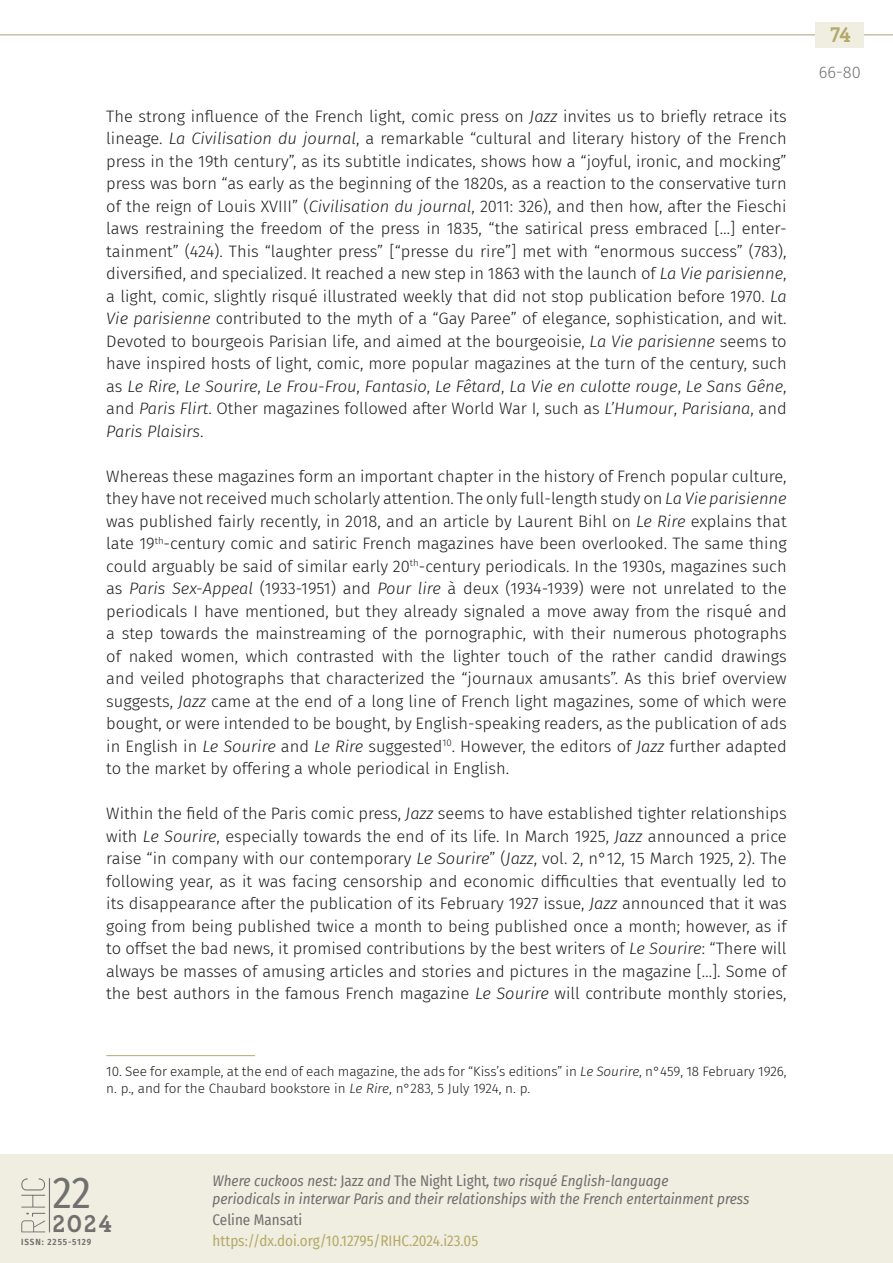
<style>
.page{position:relative;width:893px;height:1263px;background:#fff}
.page>*{position:absolute;margin:0;border:0;box-sizing:border-box;transform-origin:0 0}
.t1{font:43.2px "Fira Sans Condensed";color:#70706f}
.t2{font:600 24px "Gambero";color:#70706f}
.t3{font:600 21px "Gambero";color:#b5aa69}
.t4{font:300 16.5px/22.5px "Fira Sans";color:#1d1d1b;text-align:justify}
.t5{font:300 16.5px "Fira Sans";color:#70706f}
.t6{font:italic 15px/18px "Fira Sans Condensed";color:#70706f}
.t7{font:15px "Fira Sans Condensed";color:#b5aa69}
.t8{font:15px "Fira Sans Condensed";color:#70706f}
.t9{font:300 13.5px/16.5px "Fira Sans";color:#1d1d1b}
.t10{font:600 9px "Fira Sans Condensed";letter-spacing:.1em;color:#70706f}
.s1{font-style:italic}
.s2{font-style:normal}
</style>
<div class="page">
<hr style="left:0;top:34px;width:893px;height:1px;background:#b8a983">
<div style="left:816px;top:22px;width:48px;height:26px;background:#f0eee1"></div>
<div style="left:0;top:1154px;width:893px;height:109px;background:#f0eee1"></div>
<hr style="left:49px;top:1178px;width:1px;height:54px;background:#70706f">
<svg style="left:21px;top:1178px;width:24px;height:29px"></svg>
<svg style="left:21px;top:1213px;width:24px;height:19px"></svg>
<hr style="left:106px;top:1055px;width:149px;height:1px;background:#b5aa69">
<p class="t4" style="left:106px;top:105px;width:682px">The strong influence of the French light, comic press on <span class="s1">Jazz</span> invites us to briefly retrace its lineage. <span class="s1">La Civilisation du journal</span>, a remarkable “cultural and literary history of the French press in the 19th century”, as its subtitle indicates, shows how a “joyful, ironic, and mocking” press was born “as early as the beginning of the 1820s, as a reaction to the conservative turn of the reign of Louis XVIII” (<span class="s1">Civilisation du journal</span>, 2011: 326), and then how, after the Fieschi laws restraining the freedom of the press in 1835, “the satirical press embraced […] enter&shy;tainment” (424). This “laughter press” [“presse du rire”] met with “enormous success” (783), diversified, and specialized. It reached a new step in 1863 with the launch of <span class="s1">La Vie parisienne</span>, a light, comic, slightly risqué illustrated weekly that did not stop publication before 1970. <span class="s1">La Vie parisienne</span> contributed to the myth of a “Gay Paree” of elegance, sophistication, and wit.<br>Devoted to bourgeois Parisian life, and aimed at the bourgeoisie, <span class="s1">La Vie parisienne</span> seems to have inspired hosts of light, comic, more popular magazines at the turn of the century, such as <span class="s1">Le Rire</span>, <span class="s1">Le Sourire</span>, <span class="s1">Le Frou-Frou</span>, <span class="s1">Fantasio</span>, <span class="s1">Le Fêtard</span>, <span class="s1">La Vie en culotte rouge</span>, <span class="s1">Le Sans Gêne</span>, and <span class="s1">Paris Flirt</span>. Other magazines followed after World War I, such as <span class="s1">L’Humour</span>, <span class="s1">Parisiana</span>, and <span class="s1">Paris Plaisirs</span>.</p>
<p class="t4" style="left:106px;top:465px;width:682px">Whereas these magazines form an important chapter in the history of French popular culture, they have not received much scholarly attention. The only full-length study on <span class="s1">La Vie parisienne </span>was published fairly recently, in 2018, and an article by Laurent Bihl on <span class="s1">Le Rire</span> explains that late 19<sup>th</sup>-century comic and satiric French magazines have been overlooked. The same thing could arguably be said of similar early 20<sup>th</sup>-century periodicals. In the 1930s, magazines such as <span class="s1">Paris Sex-Appeal</span> (1933-1951) and <span class="s1">Pour lire</span> à deux (1934-1939) were not unrelated to the periodicals I have mentioned, but they already signaled a move away from the risqué and a step towards the mainstreaming of the pornographic, with their numerous photographs of naked women, which contrasted with the lighter touch of the rather candid drawings and veiled photographs that characterized the “journaux amusants”. As this brief overview suggests, <span class="s1">Jazz</span> came at the end of a long line of French light magazines, some of which were bought, or were intended to be bought, by English-speaking readers, as the publication of ads in English in <span class="s1">Le Sourire</span> and <span class="s1">Le Rire</span> suggested<sup>10</sup>. However, the editors of <span class="s1">Jazz</span> further adapted to the market by offering a whole periodical in English.</p>
<p class="t4" style="left:106px;top:802px;width:682px">Within the field of the Paris comic press, <span class="s1">Jazz</span> seems to have established tighter relationships with <span class="s1">Le Sourire</span>, especially towards the end of its life. In March 1925, <span class="s1">Jazz</span> announced a price raise “in company with our contemporary <span class="s1">Le Sourire</span>” (<span class="s1">Jazz</span>, vol. 2, n°12, 15 March 1925, 2). The following year, as it was facing censorship and economic difficulties that eventually led to its disappearance after the publication of its February 1927 issue, <span class="s1">Jazz</span> announced that it was going from being published twice a month to being published once a month; however, as if to offset the bad news, it promised contributions by the best writers of <span class="s1">Le Sourire</span>: “There will always be masses of amusing articles and stories and pictures in the magazine […]. Some of the best authors in the famous French magazine <span class="s1">Le Sourire</span> will contribute monthly stories,</p>
<p class="t9" style="left:106px;top:1063px;width:682px">10. See for example, at the end of each magazine, the ads for “Kiss’s editions” in <span class="s1">Le Sourire</span>, n°459, 18 February 1926, n. p., and for the Chaubard bookstore in <span class="s1">Le Rire</span>, n°283, 5 July 1924, n. p.</p>
<p class="t6" style="left:213px;top:1171px;width:538px">Where cuckoos nest: <span class="s2">Jazz</span> and <span class="s2">The Night Light</span>, two risqué English-language<br>periodicals in interwar Paris and their relationships with the French entertainment press</p>
<p class="t8" style="left:213px;top:1208px;width:91px">Celine Mansati</p>
<h1 class="t1" style="left:53px;top:1160px;width:40px">22</h1>
<h2 class="t2" style="left:53px;top:1209px;width:61px">2024</h2>
<p class="t10" style="left:21px;top:1234px;width:71px">ISSN: 2255-5129</p>
<p class="t7" style="left:213px;top:1229px;width:267px">https://dx.doi.org/10.12795/RIHC.2024.i23.05</p>
<p class="t3" style="left:830px;top:22px;width:23px">74</p>
<p class="t5" style="left:819px;top:60px;width:43px">66-80</p>
</div>
